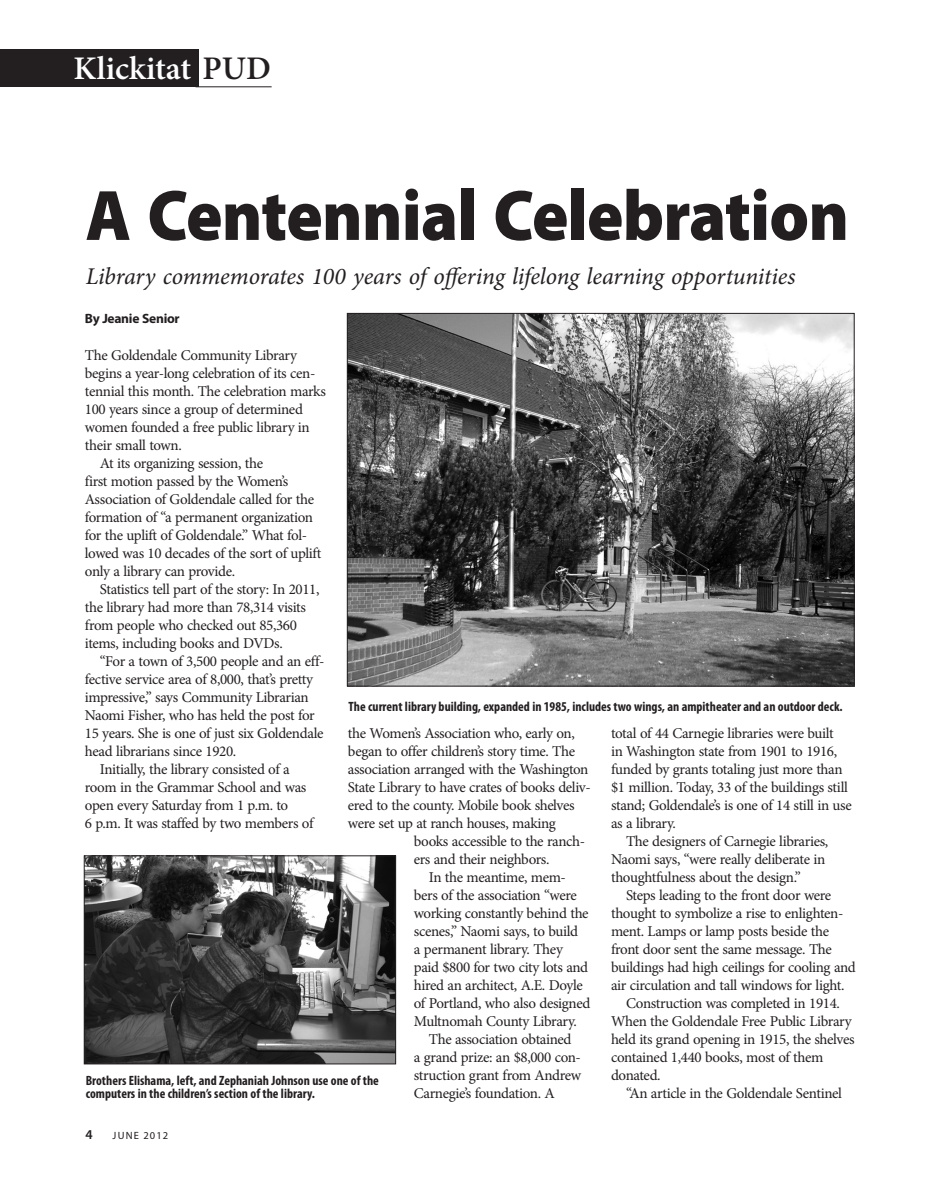
<style>
.page{position:relative;width:932px;height:1188px;background:#fff}
.page>*{position:absolute;margin:0;border:0;box-sizing:border-box;transform-origin:0 0}
.t1{font:900 72px "Myriad Pro";letter-spacing:-.01em;color:#231f20;scale:.94 1}
.t2{font:600 33px "Minion Pro";color:#fff}
.t3{font:italic 24px "Minion Pro";letter-spacing:-.01em;color:#231f20}
.t4{font:15px "Minion Pro";letter-spacing:-.025em;color:#231f20}
.t5{font:700 condensed 13.5px/13.5px "Myriad Pro";color:#231f20}
.t6{font:700 13.5px "Myriad Pro";letter-spacing:-.02em;color:#231f20}
.t7{font:600 13.5px "Myriad Pro";color:#231f20}
.t8{font:10.5px "Myriad Pro";letter-spacing:.11em;color:#231f20}
.s1{color:#231f20}
</style>
<div class="page">
<div style="left:0;top:49px;width:198px;height:38px;background:#231f20"></div>
<hr style="left:195px;top:86px;width:77px;height:1px;background:#231f20">
<img style="left:86px;top:858px;width:308px;height:204px">
<div style="left:84px;top:856px;width:312px;height:208px;border:1px solid #231f20"></div>
<img style="left:349px;top:315px;width:503px;height:369px">
<h2 class="t2" style="left:74px;top:46px;width:199px">Klickitat <span class="s1">PUD</span></h2>
<h1 class="t1" style="left:86px;top:168px;width:813px">A Centennial Celebration</h1>
<h3 class="t3" style="left:86px;top:259px;width:711px">Library commemorates 100 years of offering lifelong learning opportunities</h3>
<p class="t6" style="left:85px;top:310px;width:96px">By Jeanie Senior</p>
<p class="t4" style="left:85px;top:345px;width:214px">The Goldendale Community Library</p>
<p class="t4" style="left:85px;top:363px;width:232px">begins a year-long celebration of its cen-</p>
<p class="t4" style="left:85px;top:381px;width:242px">tennial this month. The celebration marks</p>
<p class="t4" style="left:85px;top:399px;width:219px">100 years since a group of determined</p>
<p class="t4" style="left:85px;top:417px;width:226px">women founded a free public library in</p>
<p class="t4" style="left:85px;top:435px;width:98px">their small town.</p>
<p class="t4" style="left:100px;top:453px;width:165px">At its organizing session, the</p>
<p class="t4" style="left:85px;top:471px;width:205px">first motion passed by the Women’s</p>
<p class="t4" style="left:85px;top:489px;width:231px">Association of Goldendale called for the</p>
<p class="t4" style="left:85px;top:507px;width:230px">formation of “a permanent organization</p>
<p class="t4" style="left:85px;top:525px;width:224px">for the uplift of Goldendale.” What fol-</p>
<p class="t4" style="left:85px;top:543px;width:238px">lowed was 10 decades of the sort of uplift</p>
<p class="t4" style="left:85px;top:561px;width:152px">only a library can provide.</p>
<p class="t4" style="left:100px;top:579px;width:221px">Statistics tell part of the story: In 2011,</p>
<p class="t4" style="left:85px;top:597px;width:222px">the library had more than 78,314 visits</p>
<p class="t4" style="left:85px;top:615px;width:213px">from people who checked out 85,360</p>
<p class="t4" style="left:85px;top:633px;width:199px">items, including books and DVDs.</p>
<p class="t4" style="left:100px;top:651px;width:226px">“For a town of 3,500 people and an eff-</p>
<p class="t4" style="left:85px;top:669px;width:230px">fective service area of 8,000, that’s pretty</p>
<p class="t4" style="left:85px;top:687px;width:225px">impressive,” says Community Librarian</p>
<p class="t4" style="left:85px;top:705px;width:231px">Naomi Fisher, who has held the post for</p>
<p class="t4" style="left:85px;top:723px;width:240px">15 years. She is one of just six Goldendale</p>
<p class="t4" style="left:85px;top:741px;width:153px">head librarians since 1920.</p>
<p class="t4" style="left:100px;top:759px;width:191px">Initially, the library consisted of a</p>
<p class="t4" style="left:85px;top:777px;width:223px">room in the Grammar School and was</p>
<p class="t4" style="left:85px;top:795px;width:205px">open every Saturday from 1 p.m. to</p>
<p class="t4" style="left:85px;top:813px;width:230px">6 p.m. It was staffed by two members of</p>
<p class="t5" style="left:348px;top:699px;width:495px">The current library building, expanded in 1985, includes two wings, an ampitheater and an outdoor deck.</p>
<p class="t4" style="left:348px;top:723px;width:228px">the Women’s Association who, early on,</p>
<p class="t4" style="left:348px;top:741px;width:229px">began to offer children’s story time. The</p>
<p class="t4" style="left:348px;top:759px;width:242px">association arranged with the Washington</p>
<p class="t4" style="left:348px;top:777px;width:244px">State Library to have crates of books deliv-</p>
<p class="t4" style="left:348px;top:795px;width:228px">ered to the county. Mobile book shelves</p>
<p class="t4" style="left:348px;top:813px;width:209px">were set up at ranch houses, making</p>
<p class="t4" style="left:414px;top:831px;width:173px">books accessible to the ranch-</p>
<p class="t4" style="left:414px;top:849px;width:137px">ers and their neighbors.</p>
<p class="t4" style="left:429px;top:867px;width:139px">In the meantime, mem-</p>
<p class="t4" style="left:414px;top:885px;width:164px">bers of the association “were</p>
<p class="t4" style="left:414px;top:903px;width:176px">working constantly behind the</p>
<p class="t4" style="left:414px;top:921px;width:166px">scenes,” Naomi says, to build</p>
<p class="t4" style="left:414px;top:939px;width:150px">a permanent library. They</p>
<p class="t4" style="left:414px;top:957px;width:176px">paid $800 for two city lots and</p>
<p class="t4" style="left:414px;top:975px;width:171px">hired an architect, A.E. Doyle</p>
<p class="t4" style="left:414px;top:993px;width:178px">of Portland, who also designed</p>
<p class="t4" style="left:414px;top:1011px;width:165px">Multnomah County Library.</p>
<p class="t4" style="left:429px;top:1029px;width:144px">The association obtained</p>
<p class="t4" style="left:414px;top:1047px;width:169px">a grand prize: an $8,000 con-</p>
<p class="t4" style="left:414px;top:1065px;width:169px">struction grant from Andrew</p>
<p class="t4" style="left:414px;top:1083px;width:142px">Carnegie’s foundation. A</p>
<p class="t4" style="left:611px;top:723px;width:224px">total of 44 Carnegie libraries were built</p>
<p class="t4" style="left:611px;top:741px;width:227px">in Washington state from 1901 to 1916,</p>
<p class="t4" style="left:611px;top:759px;width:233px">funded by grants totaling just more than</p>
<p class="t4" style="left:611px;top:777px;width:238px">$1 million. Today, 33 of the buildings still</p>
<p class="t4" style="left:611px;top:795px;width:242px">stand; Goldendale’s is one of 14 still in use</p>
<p class="t4" style="left:611px;top:813px;width:66px">as a library.</p>
<p class="t4" style="left:626px;top:831px;width:204px">The designers of Carnegie libraries,</p>
<p class="t4" style="left:611px;top:849px;width:216px">Naomi says, “were really deliberate in</p>
<p class="t4" style="left:611px;top:867px;width:191px">thoughtfulness about the design.”</p>
<p class="t4" style="left:626px;top:885px;width:207px">Steps leading to the front door were</p>
<p class="t4" style="left:611px;top:903px;width:234px">thought to symbolize a rise to enlighten-</p>
<p class="t4" style="left:611px;top:921px;width:219px">ment. Lamps or lamp posts beside the</p>
<p class="t4" style="left:611px;top:939px;width:222px">front door sent the same message. The</p>
<p class="t4" style="left:611px;top:957px;width:246px">buildings had high ceilings for cooling and</p>
<p class="t4" style="left:611px;top:975px;width:235px">air circulation and tall windows for light.</p>
<p class="t4" style="left:626px;top:993px;width:215px">Construction was completed in 1914.</p>
<p class="t4" style="left:611px;top:1011px;width:242px">When the Goldendale Free Public Library</p>
<p class="t4" style="left:611px;top:1029px;width:245px">held its grand opening in 1915, the shelves</p>
<p class="t4" style="left:611px;top:1047px;width:214px">contained 1,440 books, most of them</p>
<p class="t4" style="left:611px;top:1065px;width:51px">donated.</p>
<p class="t4" style="left:626px;top:1083px;width:217px">“An article in the Goldendale Sentinel</p>
<p class="t5" style="left:86px;top:1073px;width:295px">Brothers Elishama, left, and Zephaniah Johnson use one of the computers in the children’s section of the library.</p>
<p class="t7" style="left:86px;top:1125px;width:9px">4</p>
<p class="t8" style="left:112px;top:1129px;width:57px">JUNE 2012</p>
</div>
